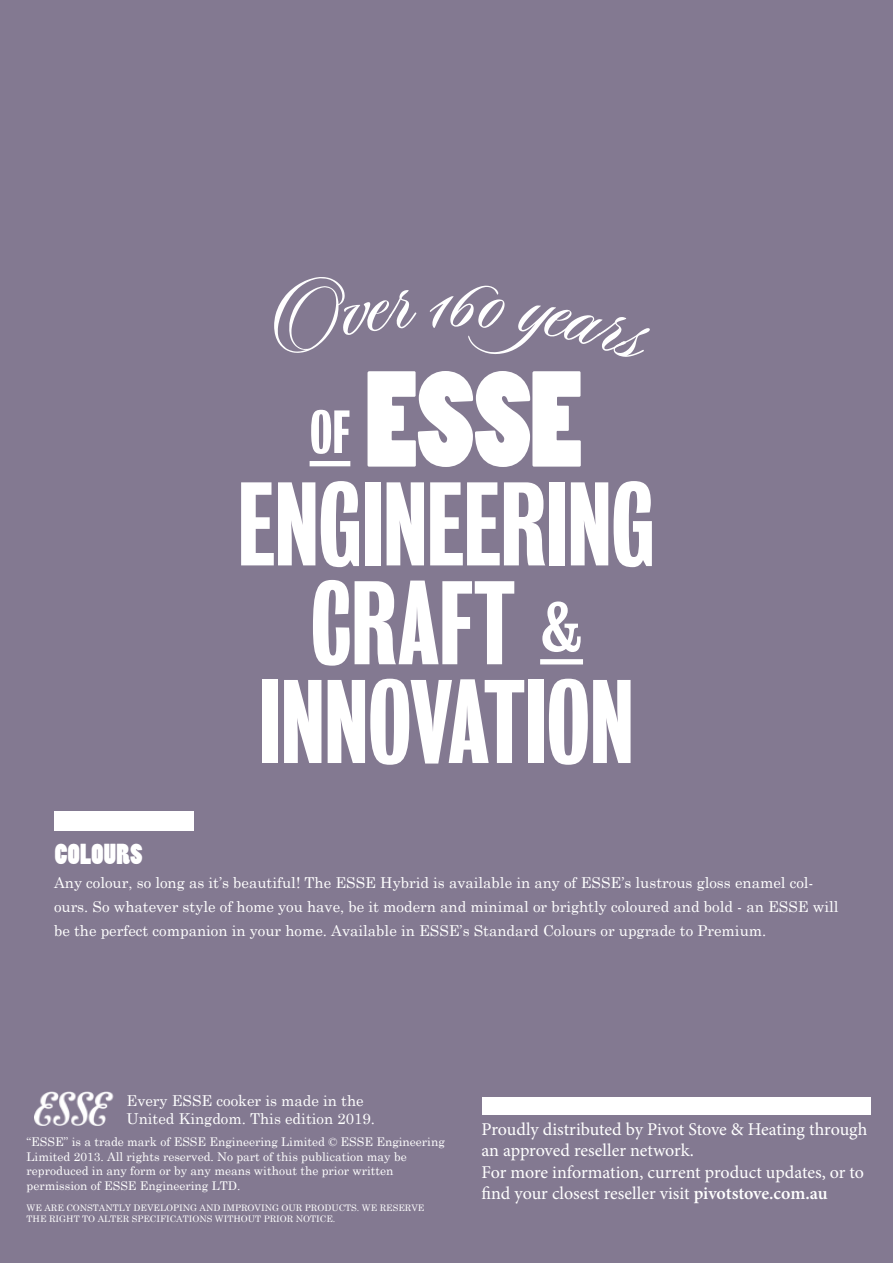
<style>
.page{position:relative;width:893px;height:1263px;background:#837991}
.page>*{position:absolute;margin:0;border:0;box-sizing:border-box;transform-origin:0 0}
.t1{font:127.2px "Poplar Std";color:#fff}
.t2{font:108.15px/98.9px "Bureau Grotesque One Five";letter-spacing:-.015em;color:#fff;text-align:center}
.t3{font:italic 97.2px "Sloop Script One";color:#fff}
.t4{font:55.35px "Bureau Grotesque One Five";color:#fff}
.t5{font:27px "Poplar Std";color:#fff}
.t6{font:18px/21.6px "Minion Pro";letter-spacing:-.005em;color:#fff}
.t7{font:15px/24px "Century Schoolbook";color:#fff}
.t8{font:12px/14.4px "Century Schoolbook";color:#fff}
.t9{font:9px/10.8px "Century Schoolbook";color:#fff}
.s1{font-family:"Clarendon Bold Condensed 2";font-size:68.1px}
.s2{font-weight:600}
</style>
<div class="page">
<div style="left:482px;top:1097px;width:388px;height:17px;background:#fff"></div>
<img style="left:34px;top:1091px;width:80px;height:35px">
<div style="left:310px;top:461px;width:40px;height:5px;background:#fff"></div>
<div style="left:540px;top:659px;width:43px;height:5px;background:#fff"></div>
<div style="left:54px;top:811px;width:140px;height:19px;background:#fff"></div>
<h3 class="t3" style="left:434px;top:252px;width:61px">1</h3>
<h1 class="t1" style="left:365px;top:350px;width:215px">ESSE</h1>
<h2 class="t2" style="left:237px;top:476px;width:420px">ENGINEERING<br>CRAFT <span class="s1">&amp;<br></span>INNOVATION</h2>
<h3 class="t4" style="left:310px;top:401px;width:42px">OF</h3>
<h3 class="t5" style="left:55px;top:839px;width:76px">COLOURS</h3>
<p class="t7" style="left:54px;top:869px;width:786px">Any colour, so long as it’s beautiful! The ESSE Hybrid is available in any of ESSE’s lustrous gloss enamel col&shy;ours. So whatever style of home you have, be it modern and minimal or brightly coloured and bold - an ESSE will be the perfect companion in your home. Available in ESSE’s Standard Colours or upgrade to Premium.</p>
<p class="t7" style="left:126px;top:1090px;width:250px;line-height:18px">Every ESSE cooker is made in the<br>United Kingdom. This edition 2019.</p>
<p class="t8" style="left:27px;top:1134px;width:420px">“ESSE” is a trade mark of ESSE Engineering Limited © ESSE Engineering Limited 2013. All rights reserved. No part of this publication may be reproduced in any form or by any means without the prior written permission of ESSE Engineering LTD.</p>
<p class="t9" style="left:27px;top:1202px;width:399px">WE ARE CONSTANTLY DEVELOPING AND IMPROVING OUR PRODUCTS. WE RESERVE<br>THE RIGHT TO ALTER SPECIFICATIONS WITHOUT PRIOR NOTICE.</p>
<p class="t6" style="left:482px;top:1118px;width:387px">Proudly distributed by Pivot Stove &amp; Heating through an approved reseller network.<br>For more information, current product updates, or to find your closest reseller visit <span class="s2">pivotstove.com.au</span></p>
</div>
